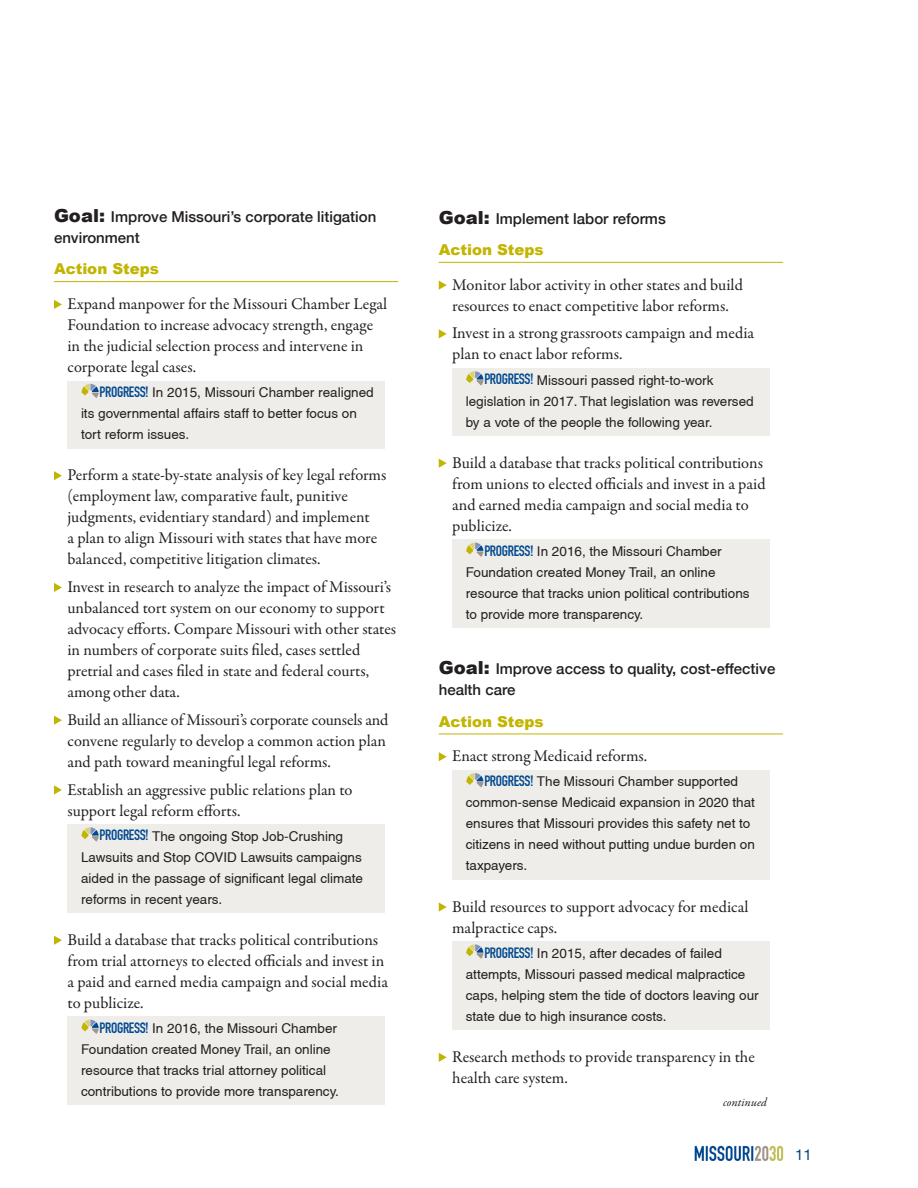
<style>
.page{position:relative;width:918px;height:1188px;background:#fff}
.page>*{position:absolute;margin:0;border:0;box-sizing:border-box;transform-origin:0 0}
.driver-action_bullet{font:16.5px/21px "Garamond Premr Pro";color:#231f20}
.driver-goal{font:500 15px/21px "Helvetica Neue";color:#231f20}
.drive-action_setps{font:900 15px "Arial";color:#c2b501}
.t1{font:15px "Helvetica Neue";color:#00447b}
.drivers-progress_poi{font:condensed 13.5px/21px "Helvetica";color:#231f20}
.driver-action_bullet-2{font:italic 12px "Garamond Premr Pro";letter-spacing:.005em;color:#231f20}
.s1{font-family:"Arial";font-weight:900;font-size:18px}
.s2{font-family:"DIN Condensed";font-weight:700;font-stretch:normal;font-size:14.85px;color:#014990}
</style>
<div class="page">
<hr style="left:54px;top:281px;width:344px;height:1px;background:#c2b501">
<div style="left:68px;top:381px;width:317px;height:68px;background:#efedea"></div>
<div style="left:68px;top:824px;width:317px;height:89px;background:#efedea"></div>
<div style="left:68px;top:1016px;width:317px;height:89px;background:#efedea"></div>
<svg style="left:54px;top:300px;width:8px;height:9px"></svg>
<svg style="left:81px;top:384px;width:18px;height:14px"></svg>
<svg style="left:54px;top:471px;width:8px;height:9px"></svg>
<svg style="left:54px;top:583px;width:8px;height:9px"></svg>
<svg style="left:54px;top:716px;width:8px;height:9px"></svg>
<svg style="left:54px;top:785px;width:8px;height:10px"></svg>
<svg style="left:81px;top:827px;width:18px;height:15px"></svg>
<svg style="left:54px;top:936px;width:8px;height:9px"></svg>
<svg style="left:81px;top:1020px;width:18px;height:14px"></svg>
<hr style="left:439px;top:262px;width:344px;height:1px;background:#c2b501">
<div style="left:452px;top:368px;width:318px;height:68px;background:#efedea"></div>
<div style="left:452px;top:539px;width:318px;height:89px;background:#efedea"></div>
<hr style="left:439px;top:734px;width:344px;height:1px;background:#c2b501">
<div style="left:452px;top:770px;width:318px;height:110px;background:#efedea"></div>
<div style="left:452px;top:941px;width:318px;height:89px;background:#efedea"></div>
<svg style="left:439px;top:281px;width:8px;height:9px"></svg>
<svg style="left:439px;top:329px;width:8px;height:9px"></svg>
<svg style="left:466px;top:371px;width:17px;height:15px"></svg>
<svg style="left:439px;top:459px;width:8px;height:9px"></svg>
<svg style="left:466px;top:543px;width:17px;height:14px"></svg>
<svg style="left:439px;top:752px;width:8px;height:9px"></svg>
<svg style="left:466px;top:773px;width:17px;height:15px"></svg>
<svg style="left:439px;top:902px;width:8px;height:10px"></svg>
<svg style="left:466px;top:944px;width:17px;height:15px"></svg>
<svg style="left:439px;top:1053px;width:8px;height:9px"></svg>
<img style="left:694px;top:1145px;width:90px;height:16px">
<p class="driver-goal" style="left:54px;top:205px;width:324px"><span class="s1">Goal:</span> Improve Missouri’s corporate litigation environment</p>
<p class="drive-action_setps" style="left:54px;top:258px;width:107px">Action Steps</p>
<p class="driver-action_bullet" style="left:67px;top:294px;width:321px">Expand manpower for the Missouri Chamber Legal Foundation to increase advocacy strength, engage in the judicial selection process and intervene in corporate legal cases.</p>
<p class="drivers-progress_poi" style="left:100px;top:382px;width:276px"><span class="s2">PROGRESS!</span> In 2015, Missouri Chamber realigned</p>
<p class="drivers-progress_poi" style="left:81px;top:403px;width:277px">its governmental affairs staff to better focus on tort reform issues.</p>
<p class="driver-action_bullet" style="left:67px;top:465px;width:320px">Perform a state-by-state analysis of key legal reforms (employment law, comparative fault, punitive judgments, evidentiary standard) and implement<br>a plan to align Missouri with states that have more balanced, competitive litigation climates.</p>
<p class="driver-action_bullet" style="left:67px;top:577px;width:330px">Invest in research to analyze the impact of Missouri’s unbalanced tort system on our economy to support advocacy efforts. Compare Missouri with other states in numbers of corporate suits filed, cases settled pretrial and cases filed in state and federal courts, among other data.</p>
<p class="driver-action_bullet" style="left:67px;top:709px;width:323px">Build an alliance of Missouri’s corporate counsels and convene regularly to develop a common action plan and path toward meaningful legal reforms.</p>
<p class="driver-action_bullet" style="left:67px;top:779px;width:287px">Establish an aggressive public relations plan to support legal reform efforts.</p>
<p class="drivers-progress_poi" style="left:100px;top:825px;width:245px"><span class="s2">PROGRESS!</span> The ongoing Stop Job-Crushing</p>
<p class="drivers-progress_poi" style="left:81px;top:846px;width:284px;text-align:justify">Lawsuits and Stop COVID Lawsuits campaigns aided in the passage of significant legal climate reforms in recent years.</p>
<p class="driver-action_bullet" style="left:67px;top:930px;width:322px">Build a database that tracks political contributions from trial attorneys to elected officials and invest in a paid and earned media campaign and social media to publicize.</p>
<p class="drivers-progress_poi" style="left:100px;top:1018px;width:239px"><span class="s2">PROGRESS!</span> In 2016, the Missouri Chamber</p>
<p class="drivers-progress_poi" style="left:81px;top:1039px;width:259px">Foundation created Money Trail, an online resource that tracks trial attorney political contributions to provide more transparency.</p>
<p class="driver-goal" style="left:439px;top:207px;width:229px"><span class="s1">Goal:</span> Implement labor reforms</p>
<p class="drive-action_setps" style="left:439px;top:239px;width:106px">Action Steps</p>
<p class="driver-action_bullet" style="left:452px;top:274px;width:292px">Monitor labor activity in other states and build resources to enact competitive labor reforms.</p>
<p class="driver-action_bullet" style="left:452px;top:323px;width:303px">Invest in a strong grassroots campaign and media plan to enact labor reforms.</p>
<p class="drivers-progress_poi" style="left:484px;top:369px;width:231px"><span class="s2">PROGRESS!</span> Missouri passed right-to-work</p>
<p class="drivers-progress_poi" style="left:466px;top:390px;width:289px">legislation in 2017. That legislation was reversed by a vote of the people the following year.</p>
<p class="driver-action_bullet" style="left:452px;top:452px;width:315px">Build a database that tracks political contributions from unions to elected officials and invest in a paid and earned media campaign and social media to publicize.</p>
<p class="drivers-progress_poi" style="left:484px;top:541px;width:239px"><span class="s2">PROGRESS!</span> In 2016, the Missouri Chamber</p>
<p class="drivers-progress_poi" style="left:466px;top:562px;width:285px">Foundation created Money Trail, an online resource that tracks union political contributions to provide more transparency.</p>
<p class="driver-goal" style="left:439px;top:657px;width:338px"><span class="s1">Goal:</span> Improve access to quality, cost-effective health care</p>
<p class="drive-action_setps" style="left:439px;top:711px;width:106px">Action Steps</p>
<p class="driver-action_bullet" style="left:452px;top:746px;width:197px">Enact strong Medicaid reforms.</p>
<p class="drivers-progress_poi" style="left:484px;top:771px;width:255px"><span class="s2">PROGRESS!</span> The Missouri Chamber supported</p>
<p class="drivers-progress_poi" style="left:466px;top:792px;width:291px">common-sense Medicaid expansion in 2020 that ensures that Missouri provides this safety net to citizens in need without putting undue burden on taxpayers.</p>
<p class="driver-action_bullet" style="left:452px;top:896px;width:298px">Build resources to support advocacy for medical malpractice caps.</p>
<p class="drivers-progress_poi" style="left:484px;top:942px;width:239px"><span class="s2">PROGRESS!</span> In 2015, after decades of failed</p>
<p class="drivers-progress_poi" style="left:466px;top:963px;width:294px">attempts, Missouri passed medical malpractice caps, helping stem the tide of doctors leaving our state due to high insurance costs.</p>
<p class="driver-action_bullet" style="left:452px;top:1047px;width:304px">Research methods to provide transparency in the health care system.</p>
<p class="driver-action_bullet-2" style="left:723px;top:1094px;width:45px">continued</p>
<p class="t1" style="left:795px;top:1143px;width:18px">11</p>
</div>
